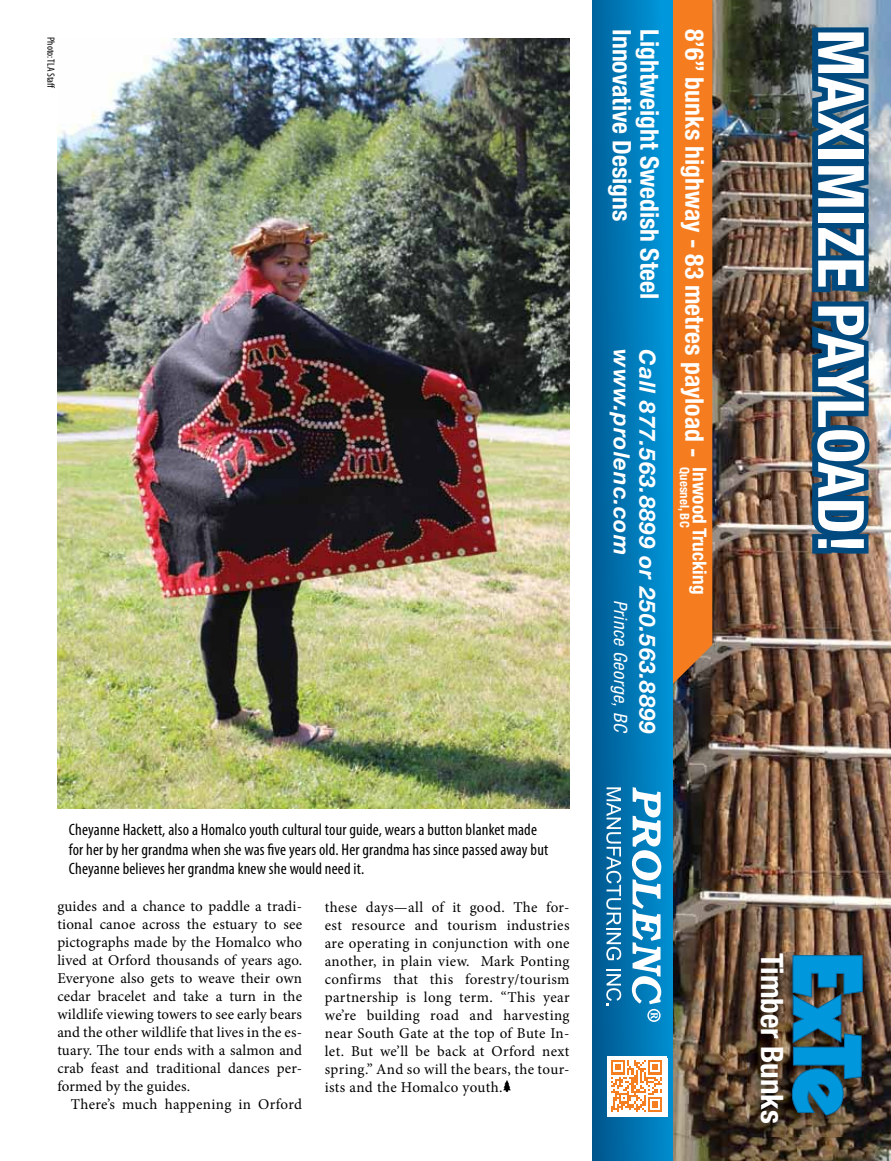
<style>
.page{position:relative;width:891px;height:1161px;background:#fff}
.page>*{position:absolute;margin:0;border:0;box-sizing:border-box;transform-origin:0 0}
.t1{font:700 condensed 63.9px "Helvetica Neue LT Std";color:#fff}
.t2{font:700 condensed 31.05px "Helvetica Neue LT Std";color:#fff}
.t3{font:700 condensed 25.65px "Helvetica Neue LT Std";color:#fff}
.t4{font:italic 700 22.35px "Helvetica Neue LT Std";letter-spacing:.04em;color:#fff}
.t5{font:700 condensed 19.2px "Helvetica Neue LT Std";color:#fff}
.t6{font:italic condensed 18.45px "Helvetica Neue LT Std";color:#fff}
.t7{font:condensed 16.5px/19.8px "Myriad Pro";letter-spacing:.01em;color:#000}
.t8{font:15px/18px "Minion Pro";letter-spacing:.015em;color:#000;text-align:justify}
.t9{font:condensed 10.5px "Myriad Pro";color:#000}
</style>
<div class="page">
<img style="left:673px;top:0;width:218px;height:1161px">
<img style="left:747px;top:953px;width:116px;height:183px">
<svg style="left:792px;top:955px;width:71px;height:161px"></svg>
<div style="left:673px;top:0;width:39px;height:689px;background:#f57d20"></div>
<img style="left:805px;top:22px;width:72px;height:537px">
<div style="left:592px;top:0;width:81px;height:1161px;background:linear-gradient(to right,#005c94,#0197db)"></div>
<svg style="left:606px;top:787px;width:15px;height:173px"></svg>
<svg style="left:606px;top:969px;width:15px;height:37px"></svg>
<svg style="left:632px;top:787px;width:29px;height:235px"></svg>
<div style="left:607px;top:1056px;width:60px;height:60px;background:#fff"></div>
<svg style="left:611px;top:1060px;width:51px;height:52px"></svg>
<img style="left:57px;top:38px;width:513px;height:770px">
<svg style="left:503px;top:1080px;width:8px;height:12px"></svg>
<p class="t9" style="left:57px;top:37px;width:53px;rotate:90deg">Photo: TLA Staff</p>
<p class="t7" style="left:69px;top:819px;width:481px">Cheyanne Hackett, also a Homalco youth cultural tour guide, wears a button blanket made for her by her grandma when she was five years old. Her grandma has since passed away but<br>Cheyanne believes her grandma knew she would need it.</p>
<p class="t8" style="left:57px;top:898px;width:246px">guides and a chance to paddle a tradi&shy;tional canoe across the estuary to see pictographs made by the Homalco who lived at Orford thousands of years ago.<br>Everyone also gets to weave their own cedar bracelet and take a turn in the wildlife viewing towers to see early bears and the other wildlife that lives in the es&shy;tuary. The tour ends with a salmon and crab feast and traditional dances per&shy;formed by the guides.</p>
<p class="t8" style="left:71px;top:1096px;width:233px">There’s much happening in Orford</p>
<p class="t8" style="left:325px;top:898px;width:246px">these days—all of it good. The for&shy;est resource and tourism industries are operating in conjunction with one another, in plain view. Mark Ponting confirms that this forestry/tourism partnership is long term. “This year we’re building road and harvesting near South Gate at the top of Bute In&shy;let. But we’ll be back at Orford next spring.” And so will the bears, the tour&shy;ists and the Homalco youth.</p>
<h3 class="t3" style="left:638px;top:29px;width:194px;rotate:90deg">Innovative Designs</h3>
<h3 class="t3" style="left:665px;top:29px;width:271px;rotate:90deg">Lightweight Swedish Steel</h3>
<h3 class="t4" style="left:636px;top:349px;width:207px;rotate:90deg">www.prolenc.com</h3>
<h3 class="t4" style="left:661px;top:349px;width:386px;rotate:90deg">Call 877.563.8899 or 250.563.8899</h3>
<p class="t6" style="left:631px;top:600px;width:135px;rotate:90deg">Prince George, BC</p>
<h3 class="t3" style="left:710px;top:29px;width:500px;rotate:90deg">8’6” bunks highway - 83 metres payload - <sub>Quesnel,</sub> <sub>BC</sub></h3>
<p class="t5" style="left:711px;top:467px;width:128px;rotate:90deg">Inwood Trucking</p>
<h1 class="t1" style="left:880px;top:29px;width:525px;rotate:90deg">MAXIMIZE PAYLOAD!</h1>
<h2 class="t2" style="left:791px;top:953px;width:172px;rotate:90deg">Timber Bunks</h2>
</div>
